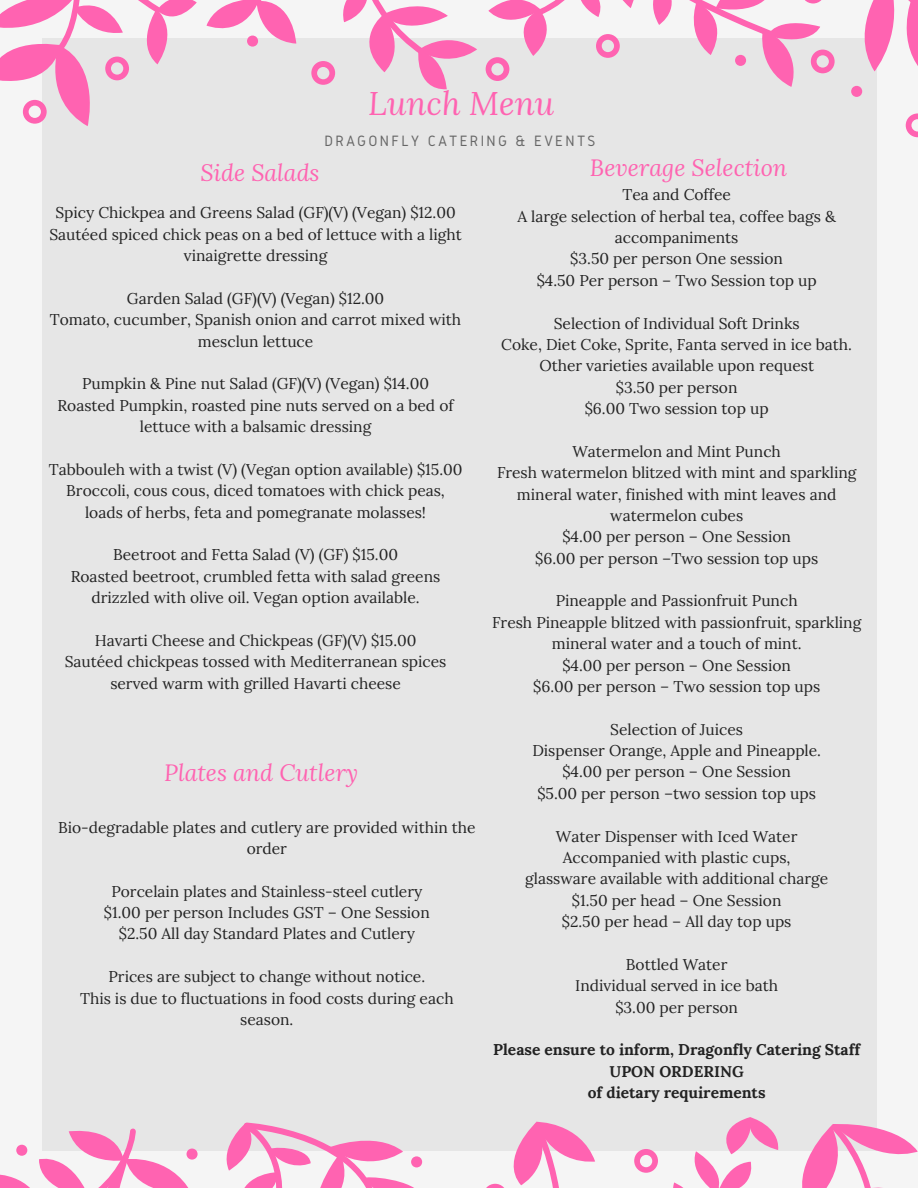
<style>
.page{position:relative;width:918px;height:1188px;background:#f5f5f5}
.page>*{position:absolute;margin:0;border:0;box-sizing:border-box;transform-origin:0 0}
.t1{font:italic 32.7px "Lora";color:#ff63b1}
.t2{font:italic 23.4px "Lora";color:#ff63b1}
.t3{font:15.6px/21.3px "Lora";color:#222;text-align:center}
.t4{font:700 15.6px/21.3px "Lora";color:#222;text-align:center}
.t5{font:15.6px "Gidole";letter-spacing:.15em;color:#666}
</style>
<div class="page">
<div style="left:42px;top:38px;width:834px;height:1113px;background:#e6e6e6"></div>
<svg style="left:864px;top:0;width:54px;height:77px"></svg>
<svg style="left:0;top:0;width:296px;height:126px"></svg>
<svg style="left:851px;top:86px;width:11px;height:11px"></svg>
<svg style="left:311px;top:0;width:166px;height:90px"></svg>
<svg style="left:906px;top:113px;width:12px;height:24px"></svg>
<svg style="left:486px;top:0;width:349px;height:87px"></svg>
<svg style="left:0;top:1117px;width:918px;height:71px"></svg>
<h1 class="t1" style="left:368px;top:81px;width:188px">Lunch Menu</h1>
<p class="t5" style="left:325px;top:132px;width:272px">DRAGONFLY CATERING &amp; EVENTS</p>
<h2 class="t2" style="left:200px;top:157px;width:121px">Side Salads</h2>
<p class="t3" style="left:49px;top:202px;width:414px">Spicy Chickpea and Greens Salad (GF)(V) (Vegan) $12.00<br>Sautéed spiced chick peas on a bed of lettuce with a light vinaigrette dressing</p>
<p class="t3" style="left:50px;top:287px;width:413px">Garden Salad (GF)(V) (Vegan) $12.00<br>Tomato, cucumber, Spanish onion and carrot mixed with mesclun lettuce</p>
<p class="t3" style="left:58px;top:373px;width:398px">Pumpkin &amp; Pine nut Salad (GF)(V) (Vegan) $14.00<br>Roasted Pumpkin, roasted pine nuts served on a bed of lettuce with a balsamic dressing</p>
<p class="t3" style="left:49px;top:458px;width:415px">Tabbouleh with a twist (V) (Vegan option available) $15.00<br>Broccoli, cous cous, diced tomatoes with chick peas, loads of herbs, feta and pomegranate molasses!</p>
<p class="t3" style="left:71px;top:544px;width:371px">Beetroot and Fetta Salad (V) (GF) $15.00<br>Roasted beetroot, crumbled fetta with salad greens drizzled with olive oil. Vegan option available.</p>
<p class="t3" style="left:65px;top:629px;width:383px">Havarti Cheese and Chickpeas (GF)(V) $15.00<br>Sautéed chickpeas tossed with Mediterranean spices served warm with grilled Havarti cheese</p>
<h2 class="t2" style="left:164px;top:757px;width:195px">Plates and Cutlery</h2>
<p class="t3" style="left:58px;top:816px;width:419px">Bio-degradable plates and cutlery are provided within the order</p>
<p class="t3" style="left:104px;top:880px;width:327px">Porcelain plates and Stainless-steel cutlery $1.00 per person Includes GST – One Session $2.50 All day Standard Plates and Cutlery</p>
<p class="t3" style="left:80px;top:966px;width:375px">Prices are subject to change without notice.<br>This is due to fluctuations in food costs during each season.</p>
<h2 class="t2" style="left:590px;top:151px;width:199px">Beverage Selection</h2>
<p class="t3" style="left:517px;top:184px;width:320px">Tea and Coffee<br>A large selection of herbal tea, coffee bags &amp; accompaniments<br>$3.50 per person One session<br>$4.50 Per person – Two Session top up</p>
<p class="t3" style="left:501px;top:312px;width:352px">Selection of Individual Soft Drinks<br>Coke, Diet Coke, Sprite, Fanta served in ice bath.<br>Other varieties available upon request<br>$3.50 per person<br>$6.00 Two session top up</p>
<p class="t3" style="left:497px;top:440px;width:361px">Watermelon and Mint Punch<br>Fresh watermelon blitzed with mint and sparkling mineral water, finished with mint leaves and watermelon cubes<br>$4.00 per person – One Session<br>$6.00 per person –Two session top ups</p>
<p class="t3" style="left:492px;top:590px;width:371px">Pineapple and Passionfruit Punch<br>Fresh Pineapple blitzed with passionfruit, sparkling mineral water and a touch of mint.<br>$4.00 per person – One Session<br>$6.00 per person – Two session top ups</p>
<p class="t3" style="left:532px;top:718px;width:290px">Selection of Juices<br>Dispenser Orange, Apple and Pineapple. $4.00 per person – One Session<br>$5.00 per person –two session top ups</p>
<p class="t3" style="left:525px;top:825px;width:304px">Water Dispenser with Iced Water Accompanied with plastic cups,<br>glassware available with additional charge $1.50 per head – One Session<br>$2.50 per head – All day top ups</p>
<p class="t3" style="left:575px;top:953px;width:204px">Bottled Water<br>Individual served in ice bath $3.00 per person</p>
<p class="t4" style="left:493px;top:1039px;width:369px">Please ensure to inform, Dragonfly Catering Staff<br>UPON ORDERING<br>of dietary requirements</p>
</div>
